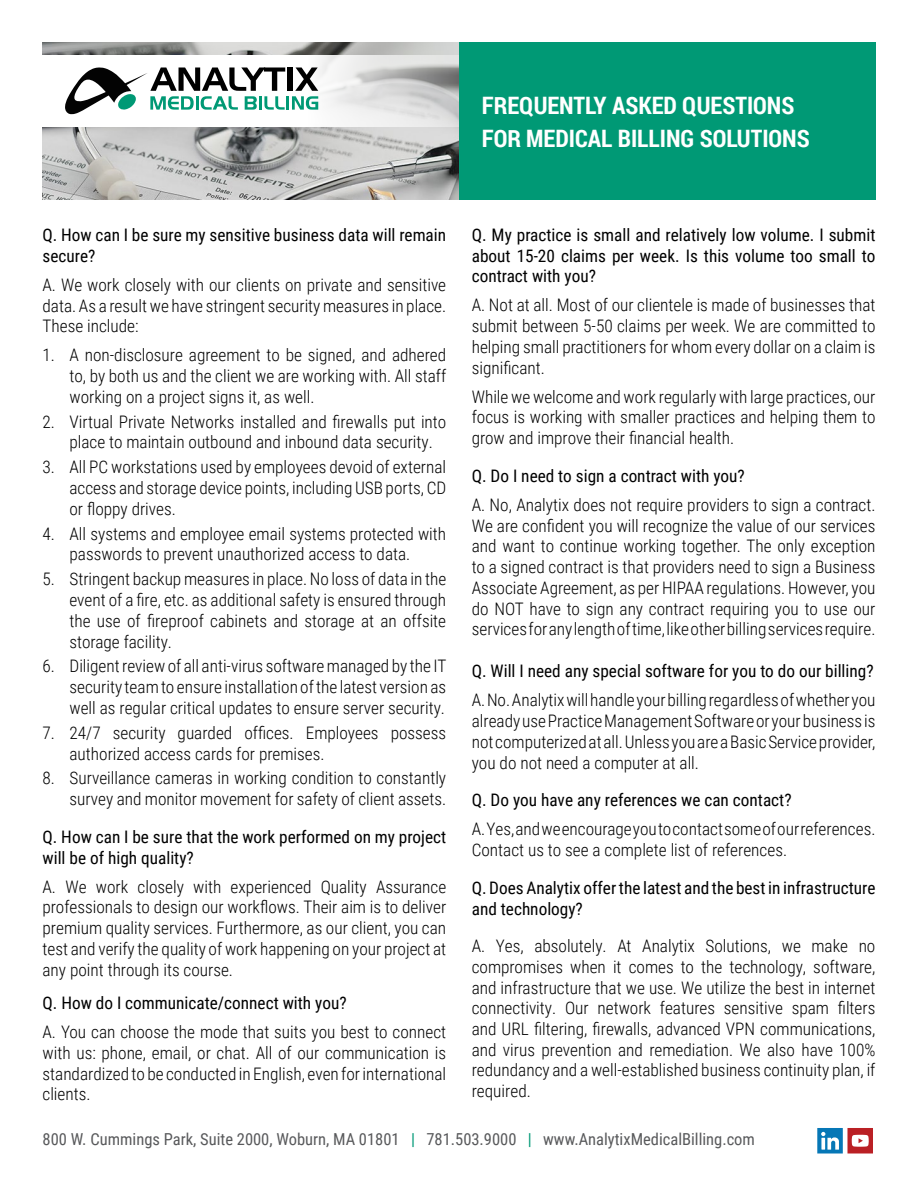
<style>
.page{position:relative;width:918px;height:1188px;background:#fff}
.page>*{position:absolute;margin:0;border:0;box-sizing:border-box;transform-origin:0 0}
.t1{font:700 24px/33px "Roboto Condensed";color:#fff}
.t2{font:300 17.25px/20.7px "Roboto Condensed";color:#000;text-align:justify}
.t3{font:17.25px/20.7px "Roboto Condensed";color:#000}
.t4{font:16.5px "Roboto Condensed";color:#58595b}
.s1{color:#009976}
</style>
<div class="page">
<img style="left:43px;top:43px;width:416px;height:157px">
<svg style="left:43px;top:55px;width:416px;height:72px"></svg>
<svg style="left:817px;top:1128px;width:56px;height:26px"></svg>
<div style="left:459px;top:43px;width:416px;height:157px;background:#009975"></div>
<div style="left:288px;top:68px;width:5px;height:23px;background:#000"></div>
<svg style="left:65px;top:67px;width:220px;height:47px"></svg>
<hr style="left:286px;top:96px;width:3px;height:14px;background:#009975">
<svg style="left:292px;top:68px;width:26px;height:42px"></svg>
<h1 class="t1" style="left:482px;top:88px;width:329px">FREQUENTLY ASKED QUESTIONS<br>FOR MEDICAL BILLING SOLUTIONS</h1>
<p class="t3" style="left:472px;top:224px;width:405px;text-align:justify">Q. My practice is small and relatively low volume. I submit about 15-20 claims per week. Is this volume too small to contract with you?</p>
<p class="t2" style="left:472px;top:294px;width:405px">A. Not at all. Most of our clientele is made of businesses that submit between 5-50 claims per week. We are committed to helping small practitioners for whom every dollar on a claim is significant.</p>
<p class="t2" style="left:472px;top:386px;width:405px">While we welcome and work regularly with large practices, our focus is working with smaller practices and helping them to grow and improve their financial health.</p>
<p class="t3" style="left:472px;top:465px;width:275px">Q. Do I need to sign a contract with you?</p>
<p class="t2" style="left:472px;top:494px;width:405px">A. No, Analytix does not require providers to sign a contract.<br>We are confident you will recognize the value of our services and want to continue working together. The only exception to a signed contract is that providers need to sign a Business Associate Agreement, as per HIPAA regulations. However, you do NOT have to sign any contract requiring you to use our services for any length of time, like other billing services require.</p>
<p class="t3" style="left:472px;top:660px;width:403px">Q. Will I need any special software for you to do our billing?</p>
<p class="t2" style="left:472px;top:689px;width:405px">A. No. Analytix will handle your billing regardless of whether you already use Practice Management Software or your business is not computerized at all. Unless you are a Basic Service provider, you do not need a computer at all.</p>
<p class="t3" style="left:472px;top:789px;width:321px">Q. Do you have any references we can contact?</p>
<p class="t2" style="left:472px;top:818px;width:405px">A. Yes, and we encourage you to contact some of our references.<br>Contact us to see a complete list of references.</p>
<p class="t3" style="left:472px;top:877px;width:405px">Q. Does Analytix offer the latest and the best in infrastructure and technology?</p>
<p class="t2" style="left:472px;top:935px;width:405px">A. Yes, absolutely. At Analytix Solutions, we make no compromises when it comes to the technology, software, and infrastructure that we use. We utilize the best in internet connectivity. Our network features sensitive spam filters and URL filtering, firewalls, advanced VPN communications, and virus prevention and remediation. We also have 100% redundancy and a well-established business continuity plan, if required.</p>
<p class="t4" style="left:43px;top:1128px;width:714px">800 W. Cummings Park, Suite 2000, Woburn, MA 01801 <span class="s1">|</span> 781.503.9000 <span class="s1">|</span> www.AnalytixMedicalBilling.com</p>
<p class="t3" style="left:43px;top:224px;width:405px">Q. How can I be sure my sensitive business data will remain secure?</p>
<p class="t2" style="left:43px;top:274px;width:405px">A. We work closely with our clients on private and sensitive data. As a result we have stringent security measures in place.<br>These include:</p>
<p class="t2" style="left:70px;top:344px;width:378px;text-indent:-27px">1. A non-disclosure agreement to be signed, and adhered to, by both us and the client we are working with. All staff working on a project signs it, as well.</p>
<p class="t2" style="left:70px;top:411px;width:378px;text-indent:-27px">2. Virtual Private Networks installed and firewalls put into place to maintain outbound and inbound data security.</p>
<p class="t2" style="left:70px;top:456px;width:378px;text-indent:-27px">3. All PC workstations used by employees devoid of external access and storage device points, including USB ports, CD or floppy drives.</p>
<p class="t2" style="left:43px;top:523px;width:405px;text-align:center">4. All systems and employee email systems protected with passwords to prevent unauthorized access to data.</p>
<p class="t2" style="left:70px;top:568px;width:378px;text-indent:-27px">5. Stringent backup measures in place. No loss of data in the event of a fire, etc. as additional safety is ensured through the use of fireproof cabinets and storage at an offsite storage facility.</p>
<p class="t2" style="left:70px;top:655px;width:379px;text-indent:-27px">6. Diligent review of all anti-virus software managed by the IT security team to ensure installation of the latest version as well as regular critical updates to ensure server security.</p>
<p class="t2" style="left:70px;top:722px;width:378px;text-indent:-27px">7. 24/7 security guarded offices. Employees possess authorized access cards for premises.</p>
<p class="t2" style="left:43px;top:767px;width:405px;text-align:right">8. Surveillance cameras in working condition to constantly survey and monitor movement for safety of client assets.</p>
<p class="t3" style="left:43px;top:826px;width:405px">Q. How can I be sure that the work performed on my project will be of high quality?</p>
<p class="t2" style="left:43px;top:876px;width:405px">A. We work closely with experienced Quality Assurance professionals to design our workflows. Their aim is to deliver premium quality services. Furthermore, as our client, you can test and verify the quality of work happening on your project at any point through its course.</p>
<p class="t3" style="left:43px;top:992px;width:306px">Q. How do I communicate/connect with you?</p>
<p class="t2" style="left:43px;top:1021px;width:405px">A. You can choose the mode that suits you best to connect with us: phone, email, or chat. All of our communication is standardized to be conducted in English, even for international clients.</p>
</div>
